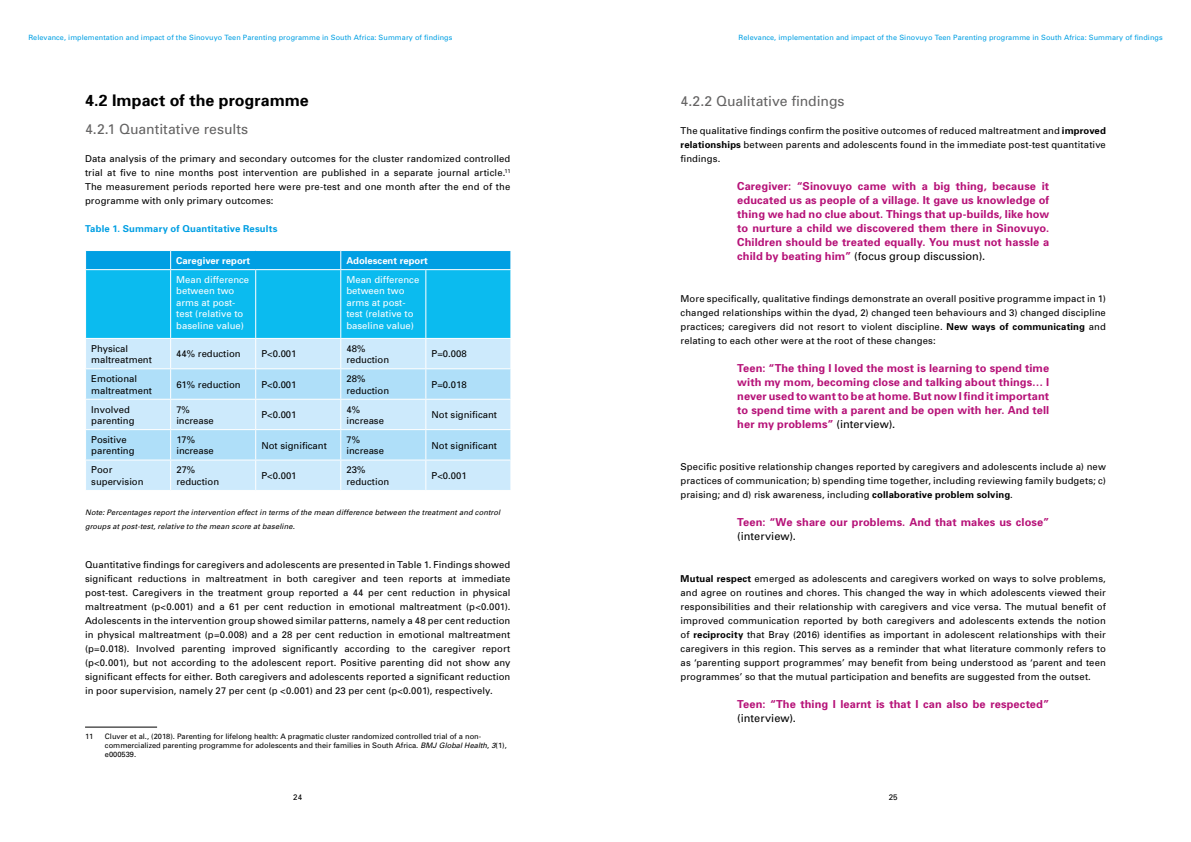
<style>
.page{position:relative;width:1191px;height:842px;background:#fff}
.page>*{position:absolute;margin:0;border:0;box-sizing:border-box;transform-origin:0 0}
.t1{font:700 16px "Univers";color:#000}
.t2{font:14px "Univers";color:#646363}
.t3{font:700 11px/14px "Univers";letter-spacing:.01em;color:#b61278;text-align:justify}
.t4{font:11px "Univers";letter-spacing:.005em;color:#000}
.t5{font:9.5px/14px "Univers";letter-spacing:.01em;color:#000}
.t6{font:9.5px/11.4px "Univers";color:#fff}
.t7{font:700 9.5px "Univers";letter-spacing:.015em;color:#009fe3}
.t8{font:700 9.5px "Univers";color:#fff}
.t9{font:8px "Univers";color:#000}
.t10{font:7.5px/9px "Univers";color:#000}
.t11{font:italic 7.5px/14px "Univers";letter-spacing:.015em;color:#000}
.t12{font:7.2px "Univers";letter-spacing:.01em;color:#009fe3}
.s1{font-style:italic}
.s2{font-weight:700}
.s3{font-weight:400;color:#000}
</style>
<div class="page">
<div style="left:86px;top:460px;width:424px;height:30px;background:#cdeafc"></div>
<svg style="left:85px;top:250px;width:426px;height:209px;background:#77d2f4"></svg>
<hr style="left:170px;top:460px;width:1px;height:30px;background:#fff">
<hr style="left:255px;top:460px;width:1px;height:30px;background:#fff">
<hr style="left:340px;top:460px;width:1px;height:30px;background:#fff">
<hr style="left:425px;top:460px;width:1px;height:30px;background:#fff">
<hr style="left:85px;top:727px;width:72px;height:1px;background:#000">
<p class="t12" style="left:28px;top:33px;width:425px">Relevance, implementation and impact of the Sinovuyo Teen Parenting programme in South Africa: Summary of findings</p>
<p class="t12" style="left:738px;top:33px;width:425px">Relevance, implementation and impact of the Sinovuyo Teen Parenting programme in South Africa: Summary of findings</p>
<h1 class="t1" style="left:85px;top:90px;width:225px">4.2 Impact of the programme</h1>
<h2 class="t2" style="left:85px;top:120px;width:165px">4. 2.1 Quantitative results</h2>
<p class="t5" style="left:85px;top:151px;width:427px;text-align:justify">Data analysis of the primary and secondary outcomes for the cluster randomized controlled trial at five to nine months post intervention are published in a separate journal article.<sup>11<br></sup>The measurement periods reported here were pre-test and one month after the end of the programme with only primary outcomes:</p>
<p class="t7" style="left:85px;top:223px;width:194px">Table 1. Summary of Quantitative Results</p>
<p class="t8" style="left:176px;top:254px;width:75px">Caregiver report</p>
<p class="t8" style="left:346px;top:254px;width:83px">Adolescent report</p>
<p class="t6" style="left:176px;top:274px;width:74px">Mean difference between two arms at post&shy;test (relative to baseline value)</p>
<p class="t6" style="left:346px;top:274px;width:74px">Mean difference between two arms at post&shy;test (relative to baseline value)</p>
<p class="t5" style="left:91px;top:342px;width:62px;line-height:11.4px">Physical maltreatment</p>
<p class="t5" style="left:176px;top:347px;width:66px">44% reduction</p>
<p class="t5" style="left:261px;top:347px;width:37px">P&lt;0.001</p>
<p class="t5" style="left:346px;top:342px;width:44px;line-height:11.4px">48% reduction</p>
<p class="t5" style="left:431px;top:347px;width:37px">P=0. 008</p>
<p class="t5" style="left:91px;top:373px;width:62px;line-height:11.4px">Emotional maltreatment</p>
<p class="t5" style="left:176px;top:377px;width:66px">61% reduction</p>
<p class="t5" style="left:261px;top:377px;width:37px">P&lt;0.001</p>
<p class="t5" style="left:346px;top:373px;width:44px;line-height:11.4px">28% reduction</p>
<p class="t5" style="left:431px;top:377px;width:37px">P=0.018</p>
<p class="t5" style="left:91px;top:403px;width:45px;line-height:11.4px">Involved parenting</p>
<p class="t5" style="left:176px;top:403px;width:39px;line-height:11.4px">7% increase</p>
<p class="t5" style="left:261px;top:408px;width:37px">P&lt;0.001</p>
<p class="t5" style="left:346px;top:403px;width:39px;line-height:11.4px">4% increase</p>
<p class="t5" style="left:431px;top:408px;width:67px">Not significant</p>
<p class="t5" style="left:91px;top:434px;width:45px;line-height:11.4px">Positive parenting</p>
<p class="t5" style="left:176px;top:434px;width:39px;line-height:11.4px">17% increase</p>
<p class="t5" style="left:261px;top:438px;width:67px">Not significant</p>
<p class="t5" style="left:346px;top:434px;width:39px;line-height:11.4px">7% increase</p>
<p class="t5" style="left:431px;top:438px;width:67px">Not significant</p>
<p class="t5" style="left:91px;top:464px;width:54px;line-height:11.4px">Poor supervision</p>
<p class="t5" style="left:176px;top:464px;width:44px;line-height:11.4px">27% reduction</p>
<p class="t5" style="left:261px;top:468px;width:37px">P&lt;0.001</p>
<p class="t5" style="left:346px;top:464px;width:44px;line-height:11.4px">23% reduction</p>
<p class="t5" style="left:431px;top:468px;width:37px">P&lt;0.001</p>
<p class="t11" style="left:85px;top:505px;width:417px">Note: Percentages report the intervention effect in terms of the mean difference between the treatment and control groups at post-test, relative to the mean score at baseline.</p>
<p class="t5" style="left:85px;top:557px;width:427px">Quantitative findings for caregivers and adolescents are presented in Table 1. Findings showed significant reductions in maltreatment in both caregiver and teen reports at immediate post-test. Caregivers in the treatment group reported a 44 per cent reduction in physical maltreatment (p&lt;0.001) and a 61 per cent reduction in emotional maltreatment (p&lt;0.001).<br>Adolescents in the intervention group showed similar patterns, namely a 48 per cent reduction in physical maltreatment (p=0.008) and a 28 per cent reduction in emotional maltreatment (p=0.018). Involved parenting improved significantly according to the caregiver report (p&lt;0.001), but not according to the adolescent report. Positive parenting did not show any significant effects for either. Both caregivers and adolescents reported a significant reduction in poor supervision, namely 27 per cent (p &lt;0.001) and 23 per cent (p&lt;0.001), respectively.</p>
<p class="t10" style="left:85px;top:732px;width:10px">11</p>
<p class="t10" style="left:105px;top:732px;width:403px">Cluver et al., (2018). Parenting for lifelong health: A pragmatic cluster randomized controlled trial of a non&shy;commercialized parenting programme for adolescents and their families in South Africa. <span class="s1">BMJ Global Health</span>, <span class="s1">3</span>(1), e000539.</p>
<h2 class="t2" style="left:680px;top:92px;width:166px">4.2.2 Qualitative findings</h2>
<p class="t5" style="left:680px;top:123px;width:427px;text-align:justify">The qualitative findings confirm the positive outcomes of reduced maltreatment and <span class="s2">improved relationships</span> between parents and adolescents found in the immediate post-test quantitative findings.</p>
<p class="t3" style="left:737px;top:179px;width:313px">Caregiver: “Sinovuyo came with a big thing, because it educated us as people of a village. It gave us knowledge of thing we had no clue about. Things that up-builds, like how to nurture a child we discovered them there in Sinovuyo.<br>Children should be treated equally. You must not hassle a child by beating him” <span class="s3">(focus group discussion).</span></p>
<p class="t5" style="left:680px;top:291px;width:427px;text-align:justify">More specifically, qualitative findings demonstrate an overall positive programme impact in 1) changed relationships within the dyad, 2) changed teen behaviours and 3) changed discipline practices; caregivers did not resort to violent discipline. <span class="s2">New ways of communicating</span> and relating to each other were at the root of these changes:</p>
<p class="t3" style="left:737px;top:361px;width:313px">Teen: “The thing I loved the most is learning to spend time with my mom, becoming close and talking about things… I never used to want to be at home. But now I find it important to spend time with a parent and be open with her. And tell her my problems” <span class="s3">(interview).</span></p>
<p class="t5" style="left:680px;top:459px;width:427px;text-align:justify">Specific positive relationship changes reported by caregivers and adolescents include a) new practices of communication; b) spending time together, including reviewing family budgets; c) praising; and d) risk awareness, including <span class="s2">collaborative problem solving</span>.</p>
<p class="t3" style="left:737px;top:515px;width:313px">Teen: “We share our problems. And that makes us close”</p>
<p class="t4" style="left:737px;top:529px;width:58px">(interview).</p>
<p class="t5" style="left:680px;top:571px;width:427px;text-align:justify"><span class="s2">Mutual respect</span> emerged as adolescents and caregivers worked on ways to solve problems, and agree on routines and chores. This changed the way in which adolescents viewed their responsibilities and their relationship with caregivers and vice versa. The mutual benefit of improved communication reported by both caregivers and adolescents extends the notion of <span class="s2">reciprocity</span> that Bray (2016) identifies as important in adolescent relationships with their caregivers in this region. This serves as a reminder that what literature commonly refers to as ‘parenting support programmes’ may benefit from being understood as ‘parent and teen programmes’ so that the mutual participation and benefits are suggested from the outset.</p>
<p class="t3" style="left:737px;top:697px;width:313px">Teen: “The thing I learnt is that I can also be respected”</p>
<p class="t4" style="left:737px;top:711px;width:58px">(interview).</p>
<p class="t9" style="left:293px;top:792px;width:10px">24</p>
<p class="t9" style="left:888px;top:792px;width:10px">25</p>
</div>
